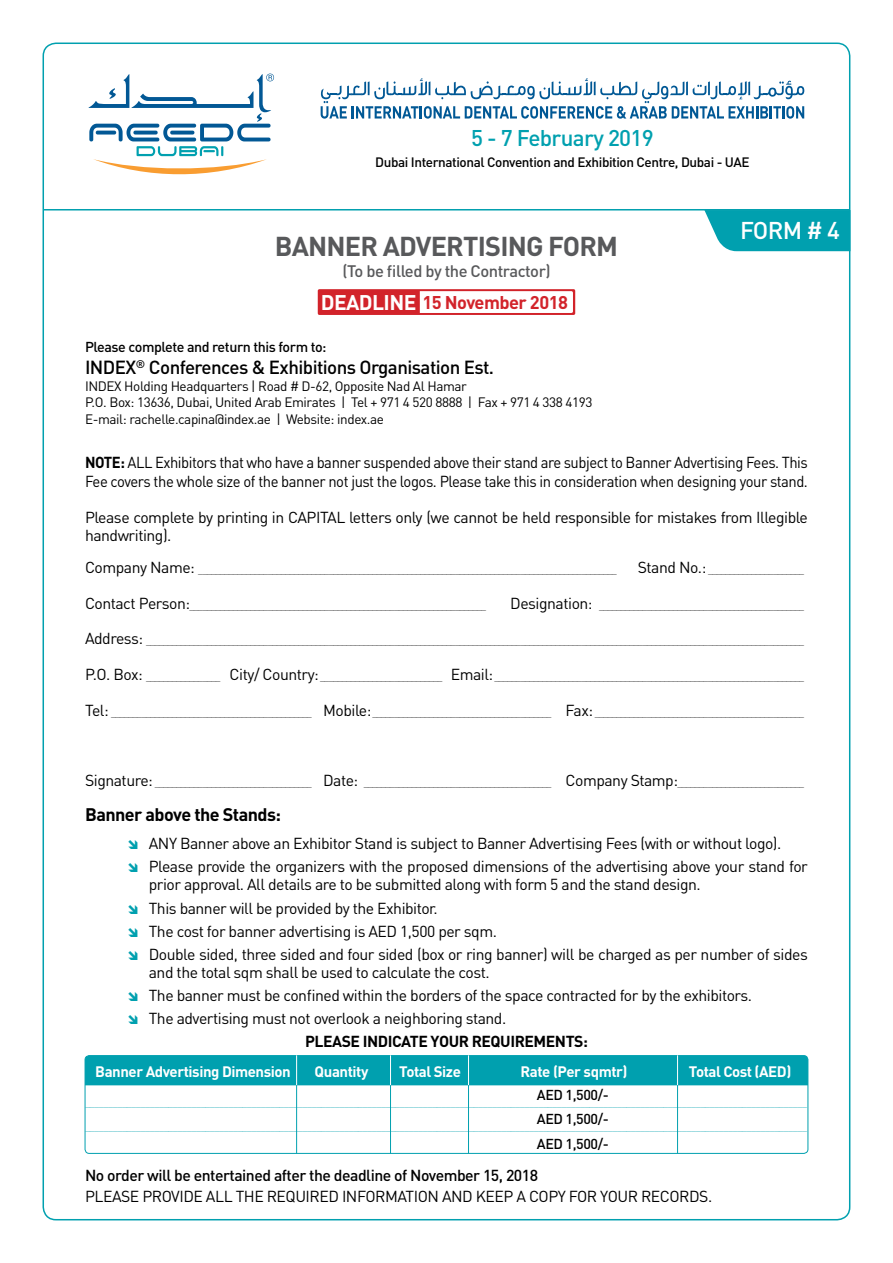
<style>
.page{position:relative;width:893px;height:1263px;background:#fff}
.page>*{position:absolute;margin:0;border:0;box-sizing:border-box;transform-origin:0 0}
.t1{font:700 27px "DIN";letter-spacing:-.03em;color:#58595b}
.t2{font:500 24px "DIN";color:#fff}
.t3{font:500 22.5px "DIN";letter-spacing:-.03em;color:#00a0af}
.t4{font:500 18.75px "DIN";letter-spacing:-.03em;color:#000}
.t5{font:700 18.15px "DIN";letter-spacing:-.03em;color:#d2232a}
.t6{font:700 18px "DIN";letter-spacing:-.03em;color:#000}
.t7{font:500 16.5px "DIN";letter-spacing:-.03em;color:#58595b}
.t8{font:15.75px/23px "DIN";letter-spacing:-.03em;color:#000}
.t9{font:15.75px/18.8px "DIN";letter-spacing:-.03em;color:#000;scale:.94 1}
.t10{font:500 15.75px "DIN";letter-spacing:-.03em;color:#000}
.t11{font:700 15.75px "DIN";letter-spacing:-.03em;color:#000}
.t12{font:700 15px "DIN";letter-spacing:-.03em;color:#fff}
.t13{font:500 14.25px/24px "DIN";letter-spacing:-.03em;color:#000;text-align:justify}
.t14{font:13.5px/16.5px "DIN";letter-spacing:-.03em;color:#000}
.t15{font:500 13.5px "DIN";letter-spacing:-.03em;color:#000}
.t16{font:300 9px "DIN";color:#000}
.t17{font:300 9px "DIN";color:#00a0af}
.s1{font-size:21px;color:#fff}
.s2{font-weight:700}
.s3{font-weight:400;font-size:15.75px}
</style>
<div class="page">
<svg style="left:704px;top:210px;width:146px;height:41px;background:#12a6b4"></svg>
<svg style="left:89px;top:74px;width:185px;height:101px"></svg>
<svg style="left:321px;top:78px;width:483px;height:41px"></svg>
<hr style="left:44px;top:209px;width:805px;height:1px;background:#00a0af">
<div style="left:318px;top:289px;width:257px;height:26px;background:#d2232a;border-radius:2px"></div>
<div style="left:420px;top:291px;width:153px;height:22px;background:#fff"></div>
<div style="left:85px;top:1055px;width:723px;height:30px;background:#00a0af"></div>
<div style="left:85px;top:1055px;width:723px;height:99px;border:1px solid #00a0af;border-radius:4px"></div>
<hr style="left:296px;top:1084px;width:1px;height:69px;background:#00a0af">
<hr style="left:390px;top:1084px;width:1px;height:69px;background:#00a0af">
<hr style="left:468px;top:1084px;width:1px;height:69px;background:#00a0af">
<hr style="left:677px;top:1084px;width:1px;height:69px;background:#00a0af">
<hr style="left:296px;top:1055px;width:1px;height:30px;background:#fff">
<hr style="left:390px;top:1055px;width:1px;height:30px;background:#fff">
<hr style="left:468px;top:1055px;width:1px;height:30px;background:#fff">
<hr style="left:677px;top:1055px;width:1px;height:30px;background:#fff">
<h3 class="t3" style="left:471px;top:124px;width:184px">5 - 7 February 2019</h3>
<h3 class="t15" style="left:375px;top:154px;width:376px">Dubai International Convention and Exhibition Centre, Dubai - UAE</h3>
<h1 class="t1" style="left:275px;top:229px;width:345px">BANNER ADVERTISING FORM</h1>
<h3 class="t7" style="left:342px;top:261px;width:210px">(To be filled by the Contractor)</h3>
<h3 class="t5" style="left:321px;top:291px;width:249px"><span class="s1">DEADLINE</span> 15 November 2018</h3>
<h2 class="t2" style="left:740px;top:215px;width:101px">FORM # 4</h2>
<h3 class="t13" style="left:85px;top:334px;width:243px">Please complete and return this form to:</h3>
<h3 class="t4" style="left:85px;top:355px;width:411px">INDEX<sup>®</sup> Conferences &amp; Exhibitions Organisation Est.</h3>
<h3 class="t14" style="left:85px;top:377px;width:509px">INDEX Holding Headquarters | Road # D-62, Opposite Nad Al Hamar<br>P.O. Box: 13636, Dubai, United Arab Emirates | Tel + 971 4 520 8888 | Fax + 971 4 338 4193<br>E-mail: rachelle.capina@index.ae | Website: index.ae</h3>
<h3 class="t9" style="left:85px;top:453px;width:770px"><span class="s2">NOTE:</span> ALL Exhibitors that who have a banner suspended above their stand are subject to Banner Advertising Fees. This<br>Fee covers the whole size of the banner not just the logos. Please take this in consideration when designing your stand.</h3>
<h3 class="t8" style="left:85px;top:507px;width:724px;line-height:18.8px">Please complete by printing in CAPITAL letters only (we cannot be held responsible for mistakes from Illegible handwriting).</h3>
<p class="t16" style="left:85px;top:564px;width:533px"><span class="s3">Company Name:</span> _________________________________________________________________________________________________</p>
<p class="t16" style="left:638px;top:564px;width:168px"><span class="s3">Stand No.:</span>_______________________</p>
<p class="t16" style="left:85px;top:600px;width:403px"><span class="s3">Contact Person:</span>____________________________________________________________________</p>
<p class="t16" style="left:510px;top:600px;width:295px"><span class="s3">Designation:</span> _ _______________________________________________</p>
<p class="t16" style="left:85px;top:636px;width:721px"><span class="s3">Address:</span>_ _______________________________________________________________________________________________________________________________________________________</p>
<p class="t16" style="left:85px;top:671px;width:721px"><span class="s3">P.O. Box:</span> __________________ <span class="s3">City/ Country:</span>_____________________________ <span class="s3">Email:</span>________________________________________________________________________</p>
<p class="t16" style="left:85px;top:707px;width:721px"><span class="s3">Tel:</span>_______________________________________________ <span class="s3">Mobile:</span>__________________________________________ <span class="s3">Fax:</span>_________________________________________________</p>
<p class="t16" style="left:85px;top:777px;width:721px"><span class="s3">Signature:</span>_____________________________________ <span class="s3">Date:</span> ____________________________________________ <span class="s3">Company Stamp:</span>_____________________________</p>
<h3 class="t6" style="left:85px;top:803px;width:198px">Banner above the Stands:</h3>
<h3 class="t8" style="left:149px;top:831px;width:661px">ANY Banner above an Exhibitor Stand is subject to Banner Advertising Fees (with or without logo).<br>Please provide the organizers with the proposed dimensions of the advertising above your stand for</h3>
<p class="t8" style="left:149px;top:873px;width:661px">prior approval. All details are to be submitted along with form 5 and the stand design.<br>This banner will be provided by the Exhibitor.<br>The cost for banner advertising is AED 1,500 per sqm.<br>Double sided, three sided and four sided (box or ring banner) will be charged as per number of sides</p>
<h3 class="t8" style="left:149px;top:961px;width:605px">and the total sqm shall be used to calculate the cost.<br>The banner must be confined within the borders of the space contracted for by the exhibitors.<br>The advertising must not overlook a neighboring stand.</h3>
<h3 class="t11" style="left:305px;top:1031px;width:284px">PLEASE INDICATE YOUR REQUIREMENTS:</h3>
<h3 class="t12" style="left:95px;top:1061px;width:197px">Banner Advertising Dimension</h3>
<h3 class="t12" style="left:315px;top:1061px;width:55px">Quantity</h3>
<h3 class="t12" style="left:399px;top:1061px;width:63px">Total Size</h3>
<h3 class="t12" style="left:520px;top:1061px;width:109px">Rate (Per sqmtr)</h3>
<h3 class="t12" style="left:689px;top:1061px;width:104px">Total Cost (AED)</h3>
<p class="t17" style="left:85px;top:1097px;width:723px">____________________________________________________________________________________________________________________________________________________________</p>
<h3 class="t13" style="left:537px;top:1083px;width:73px">AED 1,500/- AED 1,500/- AED 1,500/-</h3>
<h3 class="t10" style="left:85px;top:1165px;width:455px">No order will be entertained after the deadline of November 15, 2018</h3>
<h3 class="t8" style="left:85px;top:1184px;width:629px">PLEASE PROVIDE ALL THE REQUIRED INFORMATION AND KEEP A COPY FOR YOUR RECORDS.</h3>
</div>
